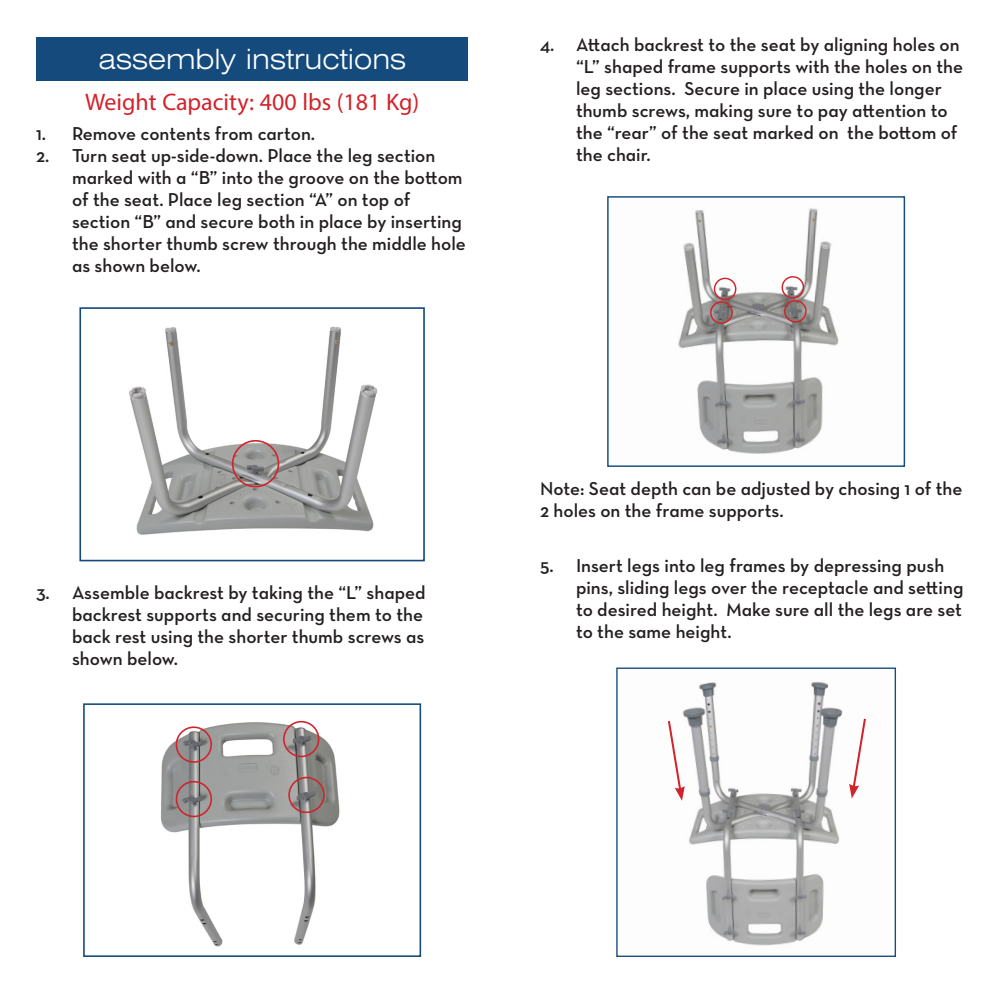
<style>
.page{position:relative;width:1008px;height:1008px;background:#fff}
.page>*{position:absolute;margin:0;border:0;box-sizing:border-box;transform-origin:0 0}
.t1{font:300 expanded 28px "Swiss 721 BT";color:#fff}
.t2{font:24px "Myriad Pro";color:#d1232a}
.t3{font:19px/22px "Neutraface Text Demi Alt";color:#231f20}
</style>
<div class="page">
<div style="left:36px;top:37px;width:432px;height:43px;background:#144a7c"></div>
<img style="left:129px;top:326px;width:249px;height:209px">
<div style="left:79px;top:307px;width:346px;height:254px;border:2px solid #144a7c"></div>
<div style="left:232px;top:440px;width:47px;height:47px;border:2px solid #d1232a;border-radius:50%"></div>
<img style="left:161px;top:720px;width:179px;height:227px">
<div style="left:83px;top:703px;width:338px;height:254px;border:2px solid #144a7c"></div>
<div style="left:176px;top:726px;width:36px;height:37px;border:2px solid #d1232a;border-radius:50%"></div>
<div style="left:176px;top:781px;width:36px;height:36px;border:2px solid #d1232a;border-radius:50%"></div>
<div style="left:288px;top:777px;width:37px;height:36px;border:2px solid #d1232a;border-radius:50%"></div>
<div style="left:283px;top:721px;width:36px;height:36px;border:2px solid #d1232a;border-radius:50%"></div>
<img style="left:678px;top:208px;width:161px;height:246px">
<div style="left:607px;top:196px;width:298px;height:271px;border:1px solid #144a7c"></div>
<div style="left:710px;top:301px;width:23px;height:23px;border:1px solid #d1232a;border-radius:50%"></div>
<div style="left:714px;top:278px;width:22px;height:22px;border:1px solid #d1232a;border-radius:50%"></div>
<svg style="left:781px;top:276px;width:26px;height:47px"></svg>
<img style="left:682px;top:682px;width:161px;height:264px">
<div style="left:616px;top:668px;width:280px;height:289px;border:1px solid #144a7c"></div>
<svg style="left:668px;top:719px;width:17px;height:82px"></svg>
<svg style="left:849px;top:718px;width:17px;height:81px"></svg>
<p class="t1" style="left:98px;top:43px;width:310px">assembly instructions</p>
<p class="t2" style="left:85px;top:87px;width:336px">Weight Capacity: 400 lbs (181 Kg)</p>
<p class="t3" style="left:36px;top:122px;width:281px">1. Remove contents from carton.</p>
<p class="t3" style="left:72px;top:144px;width:395px;text-indent:-36px">2. Turn seat up-side-down. Place the leg section marked with a “B” into the groove on the bottom of the seat. Place leg section “A” on top of section “B” and secure both in place by inserting the shorter thumb screw through the middle hole as shown below.</p>
<p class="t3" style="left:576px;top:33px;width:389px;text-indent:-36px">4. Attach backrest to the seat by aligning holes on “L” shaped frame supports with the holes on the leg sections. Secure in place using the longer thumb screws, making sure to pay attention to the “rear” of the seat marked on the bottom of the chair.</p>
<p class="t3" style="left:72px;top:581px;width:355px;text-indent:-36px">3. Assemble backrest by taking the “L” shaped backrest supports and securing them to the back rest using the shorter thumb screws as shown below.</p>
<p class="t3" style="left:540px;top:477px;width:424px">Note: Seat depth can be adjusted by chosing 1 of the<br>2 holes on the frame supports.</p>
<p class="t3" style="left:576px;top:555px;width:389px;text-indent:-36px">5. Insert legs into leg frames by depressing push pins, sliding legs over the receptacle and setting to desired height. Make sure all the legs are set to the same height.</p>
</div>
